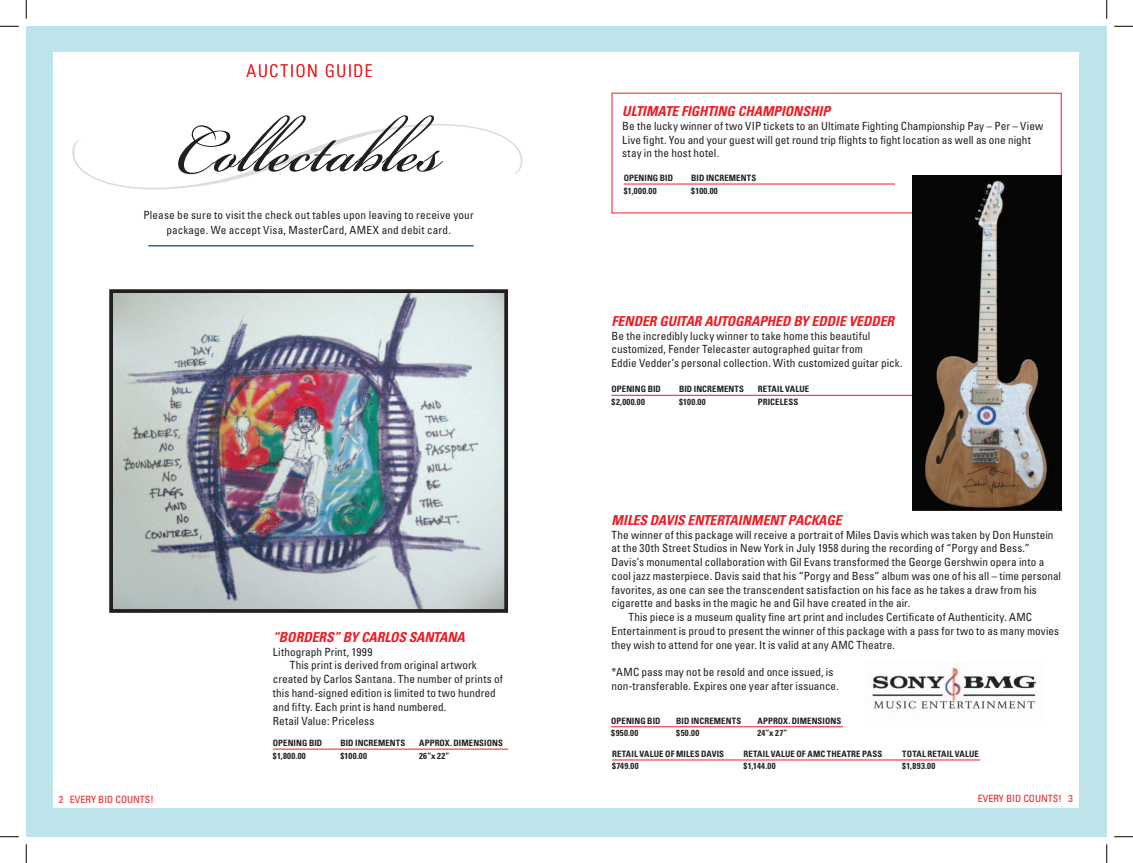
<style>
.page{position:relative;width:1133px;height:863px;background:#fff}
.page>*{position:absolute;margin:0;border:0;box-sizing:border-box;transform-origin:0 0}
.t1{font:300 condensed 17.5px "Univers";letter-spacing:.095em;color:#ee1d23}
.t2{font:italic 700 condensed 13.75px "Univers";letter-spacing:-.005em;color:#ee1d23}
.t3{font:condensed 11.25px/13.8px "Univers";letter-spacing:.005em;color:#231f20}
.t4{font:condensed 10px "Univers";color:#ee1d23}
.t5{font:700 condensed 8.75px "Univers";letter-spacing:.01em;color:#231f20}
</style>
<div class="page">
<div style="left:26px;top:26px;width:540px;height:810px;background:#bee4eb"></div>
<div style="left:53px;top:53px;width:513px;height:754px;background:#fff"></div>
<svg style="left:566px;top:26px;width:540px;height:810px;background:#c3e6ec"></svg>
<div style="left:566px;top:53px;width:512px;height:754px;background:#fff"></div>
<hr style="left:148px;top:245px;width:326px;height:1px;background:#014c98">
<img style="left:114px;top:294px;width:389px;height:313px">
<div style="left:109px;top:289px;width:399px;height:323px;border:4px solid #231f20"></div>
<hr style="left:273px;top:748px;width:235px;height:1px;background:#ee1d23">
<hr style="left:611px;top:726px;width:232px;height:1px;background:#ee1d23">
<hr style="left:612px;top:759px;width:368px;height:1px;background:#ee1d23">
<hr style="left:611px;top:395px;width:308px;height:1px;background:#ee1d23">
<img style="left:872px;top:667px;width:165px;height:42px">
<svg style="left:72px;top:115px;width:451px;height:75px"></svg>
<hr style="left:623px;top:184px;width:272px;height:1px;background:#ee1d23">
<img style="left:912px;top:176px;width:149px;height:333px">
<svg style="left:0;top:25px;width:19px;height:2px"></svg>
<svg style="left:1114px;top:25px;width:18px;height:2px"></svg>
<svg style="left:0;top:836px;width:19px;height:1px"></svg>
<svg style="left:1114px;top:836px;width:18px;height:1px"></svg>
<svg style="left:25px;top:0;width:2px;height:19px"></svg>
<svg style="left:25px;top:844px;width:2px;height:18px"></svg>
<svg style="left:1106px;top:0;width:1px;height:19px"></svg>
<svg style="left:1106px;top:844px;width:1px;height:18px"></svg>
<h1 class="t1" style="left:247px;top:61px;width:128px">AUCTION GUIDE</h1>
<p class="t3" style="left:143px;top:208px;width:332px;line-height:15px;text-align:center">Please be sure to visit the check out tables upon leaving to receive your package. We accept Visa, MasterCard, AMEX and debit card.</p>
<p class="t2" style="left:273px;top:628px;width:194px">“BORDERS” BY CARLOS SANTANA</p>
<p class="t3" style="left:273px;top:644px;width:101px">Lithograph Print, 1999</p>
<p class="t3" style="left:290px;top:658px;width:189px">This print is derived from original artwork</p>
<p class="t3" style="left:273px;top:672px;width:232px">created by Carlos Santana. The number of prints of</p>
<p class="t3" style="left:273px;top:686px;width:224px">this hand-signed edition is limited to two hundred</p>
<p class="t3" style="left:273px;top:699px;width:175px">and fifty. Each print is hand numbered.</p>
<p class="t3" style="left:273px;top:713px;width:103px">Retail Value: Priceless</p>
<p class="t5" style="left:273px;top:737px;width:51px">OPENING BID</p>
<p class="t5" style="left:340px;top:737px;width:67px">BID INCREMENTS</p>
<p class="t5" style="left:419px;top:737px;width:85px">APPROX. DIMENSIONS</p>
<p class="t5" style="left:273px;top:750px;width:34px">$1,800.00</p>
<p class="t5" style="left:340px;top:750px;width:28px">$100.00</p>
<p class="t5" style="left:419px;top:750px;width:32px">26”x 22”</p>
<p class="t2" style="left:622px;top:103px;width:209px">ULTIMATE FIGHTING CHAMPIONSHIP</p>
<p class="t3" style="left:622px;top:119px;width:422px">Be the lucky winner of two VIP tickets to an Ultimate Fighting Championship Pay – Per – View<br>Live fight. You and your guest will get round trip flights to fight location as well as one night stay in the host hotel.</p>
<p class="t5" style="left:623px;top:172px;width:51px">OPENING BID</p>
<p class="t5" style="left:691px;top:172px;width:67px">BID INCREMENTS</p>
<p class="t5" style="left:623px;top:185px;width:34px">$1,000.00</p>
<p class="t5" style="left:691px;top:185px;width:28px">$100.00</p>
<p class="t2" style="left:611px;top:312px;width:284px">FENDER GUITAR AUTOGRAPHED BY EDDIE VEDDER</p>
<p class="t3" style="left:611px;top:328px;width:292px">Be the incredibly lucky winner to take home this beautiful customized, Fender Telecaster autographed guitar from<br>Eddie Vedder’s personal collection. With customized guitar pick.</p>
<p class="t5" style="left:611px;top:384px;width:51px">OPENING BID</p>
<p class="t5" style="left:679px;top:384px;width:67px">BID INCREMENTS</p>
<p class="t5" style="left:757px;top:384px;width:53px">RETAIL VALUE</p>
<p class="t5" style="left:611px;top:396px;width:35px">$2,000.00</p>
<p class="t5" style="left:679px;top:396px;width:28px">$100.00</p>
<p class="t5" style="left:758px;top:396px;width:42px">PRICELESS</p>
<p class="t2" style="left:611px;top:511px;width:232px">MILES DAVIS ENTERTAINMENT PACKAGE</p>
<p class="t3" style="left:611px;top:527px;width:443px">The winner of this package will receive a portrait of Miles Davis which was taken by Don Hunstein</p>
<p class="t3" style="left:611px;top:541px;width:420px">at the 30th Street Studios in New York in July 1958 during the recording of “Porgy and Bess.”</p>
<p class="t3" style="left:611px;top:555px;width:434px">Davis’s monumental collaboration with Gil Evans transformed the George Gershwin opera into a</p>
<p class="t3" style="left:611px;top:568px;width:451px">cool jazz masterpiece. Davis said that his “Porgy and Bess” album was one of his all – time personal</p>
<p class="t3" style="left:611px;top:582px;width:427px">favorites, as one can see the transcendent satisfaction on his face as he takes a draw from his</p>
<p class="t3" style="left:611px;top:596px;width:300px">cigarette and basks in the magic he and Gil have created in the air.</p>
<p class="t3" style="left:628px;top:610px;width:405px">This piece is a museum quality fine art print and includes Certificate of Authenticity. AMC</p>
<p class="t3" style="left:611px;top:623px;width:449px">Entertainment is proud to present the winner of this package with a pass for two to as many movies</p>
<p class="t3" style="left:611px;top:637px;width:285px">they wish to attend for one year. It is valid at any AMC Theatre.</p>
<p class="t3" style="left:611px;top:665px;width:229px">*AMC pass may not be resold and once issued, is non-transferable. Expires one year after issuance.</p>
<p class="t5" style="left:611px;top:715px;width:51px">OPENING BID</p>
<p class="t5" style="left:676px;top:715px;width:67px">BID INCREMENTS</p>
<p class="t5" style="left:757px;top:715px;width:85px">APPROX. DIMENSIONS</p>
<p class="t5" style="left:611px;top:727px;width:29px">$950.00</p>
<p class="t5" style="left:676px;top:727px;width:25px">$50.00</p>
<p class="t5" style="left:757px;top:727px;width:31px">24”x 27”</p>
<p class="t5" style="left:612px;top:748px;width:113px">RETAIL VALUE OF MILES DAVIS</p>
<p class="t5" style="left:743px;top:748px;width:140px">RETAIL VALUE OF AMC THEATRE PASS</p>
<p class="t5" style="left:902px;top:748px;width:78px">TOTAL RETAIL VALUE</p>
<p class="t5" style="left:612px;top:761px;width:28px">$749.00</p>
<p class="t5" style="left:743px;top:761px;width:34px">$1,144.00</p>
<p class="t5" style="left:902px;top:761px;width:34px">$1,893.00</p>
<p class="t4" style="left:59px;top:792px;width:96px">2 EVERY BID COUNTS!</p>
<p class="t4" style="left:977px;top:792px;width:96px">EVERY BID COUNTS! 3</p>
</div>
